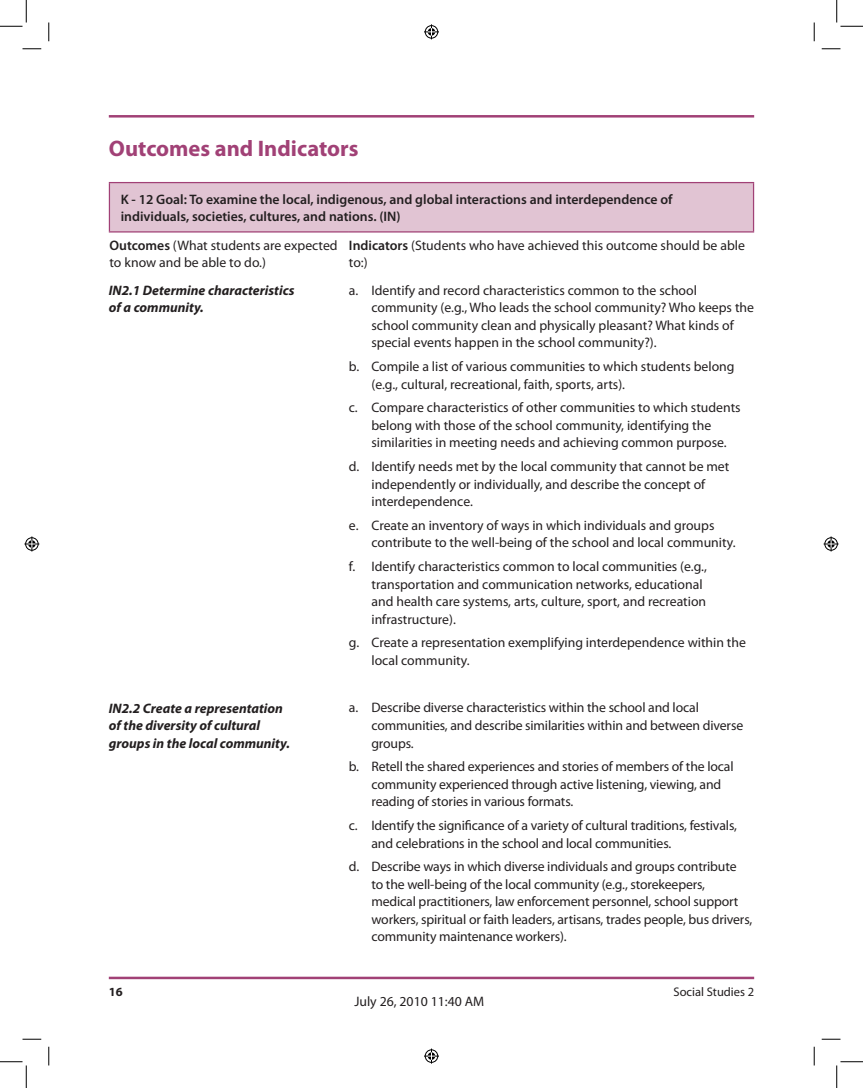
<style>
.page{position:relative;width:863px;height:1088px;background:#fff}
.page>*{position:absolute;margin:0;border:0;box-sizing:border-box;transform-origin:0 0}
.t1{font:700 22.5px "Myriad Pro";color:#a14176}
.t2{font:13.75px/17.5px "Myriad Pro";color:#231f20}
.t3{font:600 13.75px/16.5px "Myriad Pro";color:#231f20}
.t4{font:italic 700 13.75px/17.5px "Myriad Pro";color:#231f20}
.t5{font:12.5px "Myriad Pro";color:#231f20}
.t6{font:700 12.5px "Myriad Pro";color:#231f20}
.s1{font-weight:600}
</style>
<div class="page">
<hr style="left:109px;top:976px;width:645px;height:3px;background:#a14176">
<hr style="left:109px;top:115px;width:645px;height:3px;background:#a14176">
<div style="left:109px;top:182px;width:644px;height:50px;background:#e1c4d3"></div>
<hr style="left:752px;top:183px;width:2px;height:48px;background:#a14176">
<hr style="left:109px;top:182px;width:240px;height:1px;background:#a14176">
<hr style="left:109px;top:183px;width:1px;height:48px;background:#a14176">
<hr style="left:349px;top:182px;width:405px;height:1px;background:#a14176">
<hr style="left:109px;top:231px;width:240px;height:1px;background:#a14176">
<hr style="left:349px;top:231px;width:405px;height:1px;background:#a14176">
<svg style="left:22px;top:48px;width:19px;height:2px"></svg>
<svg style="left:821px;top:48px;width:19px;height:2px"></svg>
<svg style="left:22px;top:1038px;width:19px;height:2px"></svg>
<svg style="left:821px;top:1038px;width:19px;height:2px"></svg>
<svg style="left:48px;top:22px;width:2px;height:19px"></svg>
<svg style="left:48px;top:1046px;width:2px;height:19px"></svg>
<svg style="left:813px;top:22px;width:2px;height:19px"></svg>
<svg style="left:813px;top:1046px;width:2px;height:19px"></svg>
<svg style="left:0;top:0;width:27px;height:27px"></svg>
<svg style="left:0;top:1061px;width:27px;height:27px"></svg>
<svg style="left:836px;top:0;width:26px;height:27px"></svg>
<svg style="left:836px;top:1061px;width:26px;height:27px"></svg>
<svg style="left:424px;top:24px;width:15px;height:15px"></svg>
<svg style="left:424px;top:1048px;width:15px;height:15px"></svg>
<svg style="left:24px;top:536px;width:15px;height:15px"></svg>
<svg style="left:823px;top:536px;width:15px;height:15px"></svg>
<h1 class="t1" style="left:109px;top:133px;width:251px">Outcomes and Indicators</h1>
<p class="t3" style="left:121px;top:191px;width:553px">K - 12 Goal: To examine the local, indigenous, and global interactions and interdependence of individuals, societies, cultures, and nations. (IN)</p>
<p class="t2" style="left:109px;top:236px;width:230px"><span class="s1">Outcomes</span> (What students are expected to know and be able to do.)</p>
<p class="t2" style="left:349px;top:236px;width:397px"><span class="s1">Indicators</span> (Students who have achieved this outcome should be able to:)</p>
<p class="t2" style="left:371px;top:281px;width:384px;text-indent:-22px">a. Identify and record characteristics common to the school community (e.g., Who leads the school community? Who keeps the school community clean and physically pleasant? What kinds of special events happen in the school community?).</p>
<p class="t2" style="left:371px;top:357px;width:364px;text-indent:-22px">b. Compile a list of various communities to which students belong (e.g., cultural, recreational, faith, sports, arts).</p>
<p class="t2" style="left:371px;top:399px;width:371px;text-indent:-22px">c. Compare characteristics of other communities to which students belong with those of the school community, identifying the similarities in meeting needs and achieving common purpose.</p>
<p class="t2" style="left:371px;top:457px;width:359px;text-indent:-22px">d. Identify needs met by the local community that cannot be met independently or individually, and describe the concept of interdependence.</p>
<p class="t2" style="left:371px;top:516px;width:365px;text-indent:-22px">e. Create an inventory of ways in which individuals and groups contribute to the well-being of the school and local community.</p>
<p class="t2" style="left:371px;top:557px;width:337px;text-indent:-22px">f. Identify characteristics common to local communities (e.g., transportation and communication networks, educational and health care systems, arts, culture, sport, and recreation infrastructure).</p>
<p class="t2" style="left:371px;top:634px;width:376px;text-indent:-22px">g. Create a representation exemplifying interdependence within the local community.</p>
<p class="t2" style="left:371px;top:699px;width:373px;text-indent:-22px">a. Describe diverse characteristics within the school and local communities, and describe similarities within and between diverse groups.</p>
<p class="t2" style="left:371px;top:757px;width:364px;text-indent:-22px">b. Retell the shared experiences and stories of members of the local community experienced through active listening, viewing, and reading of stories in various formats.</p>
<p class="t2" style="left:371px;top:816px;width:367px;text-indent:-22px">c. Identify the significance of a variety of cultural traditions, festivals, and celebrations in the school and local communities.</p>
<p class="t2" style="left:371px;top:857px;width:382px;text-indent:-22px">d. Describe ways in which diverse individuals and groups contribute<br>to the well-being of the local community (e.g., storekeepers, medical practitioners, law enforcement personnel, school support workers, spiritual or faith leaders, artisans, trades people, bus drivers, community maintenance workers).</p>
<p class="t4" style="left:109px;top:281px;width:187px">IN2.1 Determine characteristics of a community.</p>
<p class="t4" style="left:109px;top:698px;width:183px">IN2.2 Create a representation of the diversity of cultural groups in the local community.</p>
<p class="t6" style="left:109px;top:983px;width:15px">16</p>
<p class="t5" style="left:673px;top:983px;width:82px">Social Studies 2</p>
<p class="t2" style="left:354px;top:992px;width:131px">July 26, 2010 11:40 AM</p>
</div>
